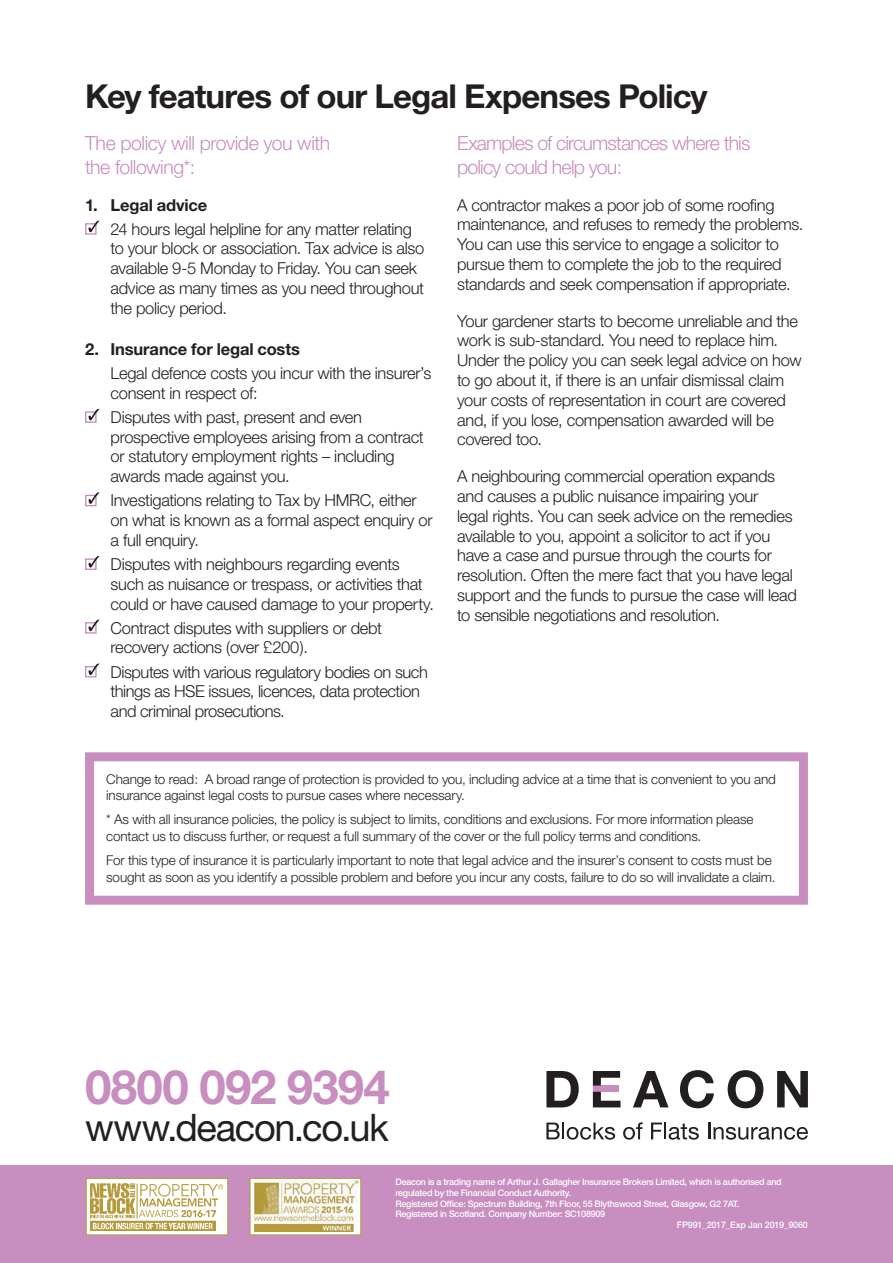
<style>
.page{position:relative;width:893px;height:1263px;background:#fff}
.page>*{position:absolute;margin:0;border:0;box-sizing:border-box;transform-origin:0 0}
.t1{font:700 47.4px "Helvetica Neue";letter-spacing:-.015em;color:#c78ebf}
.t2{font:37.95px "Helvetica Neue";letter-spacing:-.03em;color:#231f20}
.t3{font:700 33px "Helvetica Neue";letter-spacing:-.03em;color:#231f20}
.t4{font:300 19.5px/23.4px "Helvetica Neue";letter-spacing:-.04em;color:#c78ebf}
.t5{font:300 16.5px/19.8px "Helvetica Neue";letter-spacing:-.02em;color:#231f20}
.t6{font:700 16.5px "Helvetica Neue";letter-spacing:-.01em;color:#231f20}
.t7{font:300 13.5px/16.2px "Helvetica Neue";letter-spacing:-.01em;color:#231f20}
.t8{font:500 9px "Helvetica Neue";letter-spacing:-.03em;color:#fff}
</style>
<div class="page">
<div style="left:85px;top:223px;width:12px;height:12px;background:#fff;border:1px solid #c78ebf"></div>
<svg style="left:88px;top:221px;width:11px;height:11px"></svg>
<svg style="left:85px;top:411px;width:12px;height:12px"></svg>
<svg style="left:88px;top:409px;width:11px;height:11px"></svg>
<div style="left:85px;top:495px;width:12px;height:11px;background:#fff;border:1px solid #c78ebf"></div>
<svg style="left:88px;top:492px;width:11px;height:12px"></svg>
<svg style="left:85px;top:558px;width:12px;height:12px"></svg>
<svg style="left:88px;top:556px;width:11px;height:11px"></svg>
<div style="left:85px;top:622px;width:12px;height:12px;background:#fff;border:1px solid #c78ebf"></div>
<svg style="left:88px;top:620px;width:11px;height:11px"></svg>
<div style="left:85px;top:666px;width:12px;height:11px;background:#fff;border:1px solid #c78ebf"></div>
<svg style="left:88px;top:663px;width:11px;height:12px"></svg>
<div style="left:85px;top:752px;width:723px;height:153px;background:#fff;border:9px solid #c78ebf"></div>
<div style="left:0;top:1165px;width:893px;height:98px;background:#c78ebf"></div>
<div style="left:86px;top:1178px;width:142px;height:57px;background:#fff"></div>
<img style="left:90px;top:1183px;width:134px;height:47px">
<div style="left:86px;top:1178px;width:142px;height:57px;border:1px solid #b3993a"></div>
<div style="left:250px;top:1178px;width:111px;height:57px;background:linear-gradient(to right,#fff,#fff)"></div>
<img style="left:254px;top:1180px;width:105px;height:51px">
<div style="left:250px;top:1178px;width:111px;height:57px;border:1px solid #b3993a"></div>
<svg style="left:546px;top:1071px;width:33px;height:36px"></svg>
<svg style="left:633px;top:1071px;width:35px;height:36px"></svg>
<svg style="left:680px;top:1070px;width:34px;height:38px"></svg>
<svg style="left:728px;top:1070px;width:35px;height:38px"></svg>
<svg style="left:777px;top:1071px;width:31px;height:36px"></svg>
<div style="left:593px;top:1085px;width:25px;height:7px;background:#c78ebf"></div>
<svg style="left:593px;top:1071px;width:27px;height:14px"></svg>
<svg style="left:593px;top:1092px;width:27px;height:15px"></svg>
<svg style="left:546px;top:1122px;width:69px;height:18px"></svg>
<svg style="left:623px;top:1122px;width:20px;height:18px"></svg>
<svg style="left:651px;top:1122px;width:48px;height:18px"></svg>
<svg style="left:708px;top:1122px;width:100px;height:18px"></svg>
<h3 class="t3" style="left:85px;top:75px;width:624px">Key features of our Legal Expenses Policy</h3>
<p class="t4" style="left:85px;top:131px;width:247px">The policy will provide you with the following*:</p>
<p class="t6" style="left:85px;top:195px;width:124px">1. Legal advice</p>
<p class="t5" style="left:111px;top:219px;width:315px">24 hours legal helpline for any matter relating to your block or association. Tax advice is also available 9-5 Monday to Friday. You can seek advice as many times as you need throughout the policy period.</p>
<p class="t6" style="left:85px;top:339px;width:216px">2. Insurance for legal costs</p>
<p class="t5" style="left:111px;top:363px;width:322px">Legal defence costs you incur with the insurer’s consent in respect of:</p>
<p class="t5" style="left:111px;top:407px;width:315px">Disputes with past, present and even prospective employees arising from a contract or statutory employment rights – including awards made against you.</p>
<p class="t5" style="left:111px;top:490px;width:323px">Investigations relating to Tax by HMRC, either on what is known as a formal aspect enquiry or a full enquiry.</p>
<p class="t5" style="left:111px;top:554px;width:325px">Disputes with neighbours regarding events such as nuisance or trespass, or activities that could or have caused damage to your property.</p>
<p class="t5" style="left:111px;top:617px;width:273px">Contract disputes with suppliers or debt recovery actions (over £200).</p>
<p class="t5" style="left:111px;top:661px;width:319px">Disputes with various regulatory bodies on such things as HSE issues, licences, data protection and criminal prosecutions.</p>
<p class="t4" style="left:457px;top:131px;width:295px">Examples of circumstances where this policy could help you:</p>
<p class="t5" style="left:457px;top:194px;width:348px">A contractor makes a poor job of some roofing maintenance, and refuses to remedy the problems.<br>You can use this service to engage a solicitor to pursue them to complete the job to the required standards and seek compensation if appropriate.</p>
<p class="t5" style="left:457px;top:310px;width:346px">Your gardener starts to become unreliable and the work is sub-standard. You need to replace him.<br>Under the policy you can seek legal advice on how to go about it, if there is an unfair dismissal claim your costs of representation in court are covered and, if you lose, compensation awarded will be covered too.</p>
<p class="t5" style="left:457px;top:466px;width:341px">A neighbouring commercial operation expands and causes a public nuisance impairing your<br>legal rights. You can seek advice on the remedies available to you, appoint a solicitor to act if you have a case and pursue through the courts for resolution. Often the mere fact that you have legal support and the funds to pursue the case will lead to sensible negotiations and resolution.</p>
<p class="t7" style="left:106px;top:770px;width:671px">Change to read: A broad range of protection is provided to you, including advice at a time that is convenient to you and insurance against legal costs to pursue cases where necessary.</p>
<p class="t7" style="left:106px;top:811px;width:649px">* As with all insurance policies, the policy is subject to limits, conditions and exclusions. For more information please contact us to discuss further, or request a full summary of the cover or the full policy terms and conditions.</p>
<p class="t7" style="left:106px;top:852px;width:671px">For this type of insurance it is particularly important to note that legal advice and the insurer’s consent to costs must be sought as soon as you identify a possible problem and before you incur any costs, failure to do so will invalidate a claim.</p>
<h1 class="t1" style="left:85px;top:1058px;width:306px">0800 092 9394</h1>
<h2 class="t2" style="left:85px;top:1104px;width:305px">www.deacon.co.uk</h2>
<p class="t8" style="left:395px;top:1176px;width:388px">Deacon is a trading name of Arthur J. Gallagher Insurance Brokers Limited, which is authorised and</p>
<p class="t8" style="left:395px;top:1187px;width:177px">regulated by the Financial Conduct Authority.</p>
<p class="t8" style="left:395px;top:1198px;width:345px">Registered Office: Spectrum Building, 7th Floor, 55 Blythswood Street, Glasgow, G2 7AT.</p>
<p class="t8" style="left:395px;top:1209px;width:211px">Registered in Scotland. Company Number: SC108909</p>
<p class="t8" style="left:677px;top:1219px;width:133px">FP991_2017_Exp Jan 2019_9060</p>
</div>
